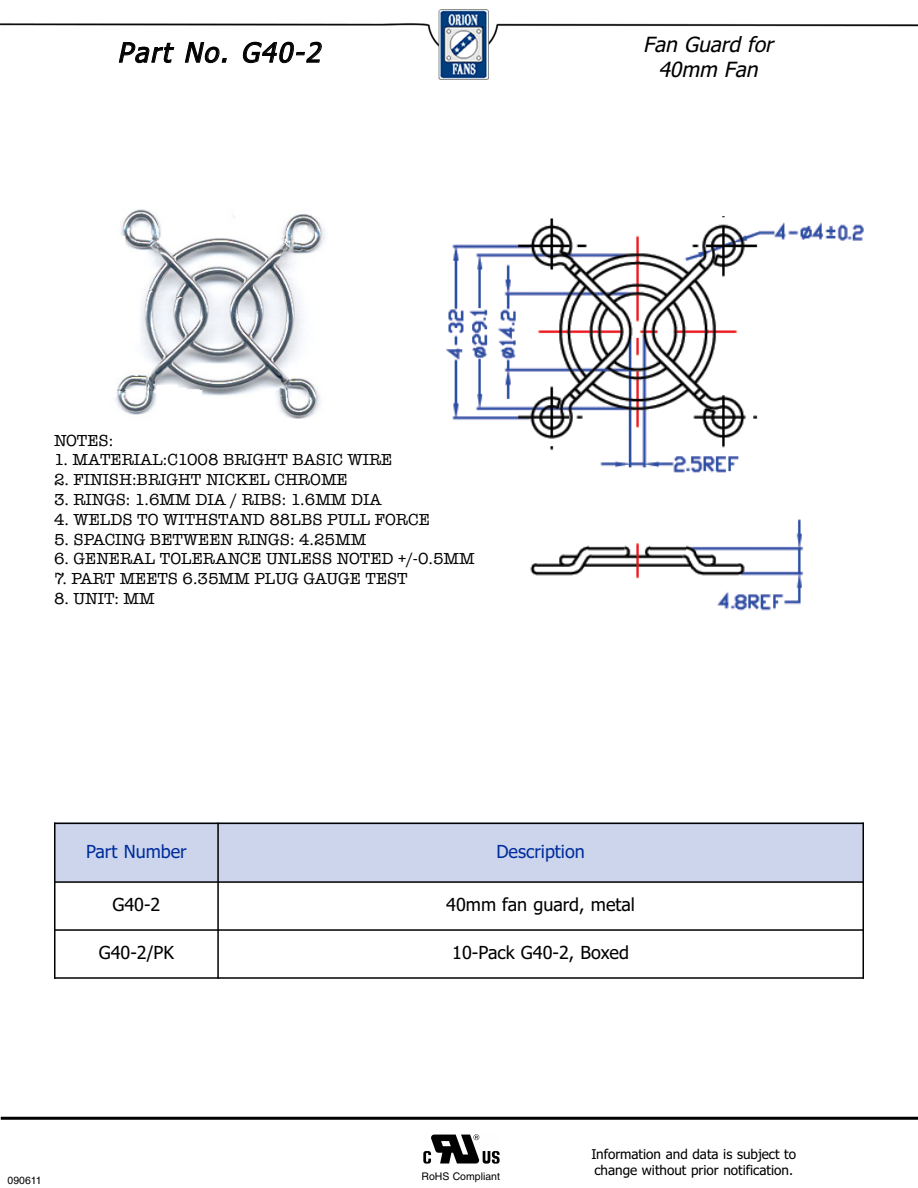
<style>
.page{position:relative;width:918px;height:1188px;background:#fff}
.page>*{position:absolute;margin:0;border:0;box-sizing:border-box;transform-origin:0 0}
.t1{font:italic 27px "Tahoma";color:#000}
.t2{font:italic 21px/25.2px "Tahoma";color:#000;text-align:center}
.t3{font:18px "Tahoma";color:#000}
.t4{font:18px "Tahoma";color:#002d9d}
.t5{font:16.5px "American Typewriter";color:#000}
.t6{font:13.5px/16.2px "Tahoma";color:#000}
.t7{font:10.5px "Helvetica";color:#000}
</style>
<div class="page">
<img style="left:0;top:10px;width:918px;height:69px">
<img style="left:446px;top:216px;width:418px;height:395px">
<img style="left:115px;top:209px;width:210px;height:210px">
<hr style="left:1px;top:1117px;width:917px;height:3px;background:#000">
<img style="left:424px;top:1134px;width:76px;height:30px">
<div style="left:54px;top:823px;width:164px;height:59px;background:#ccd5eb"></div>
<div style="left:218px;top:823px;width:646px;height:59px;background:#ccd5eb"></div>
<hr style="left:54px;top:823px;width:2px;height:156px;background:#000">
<hr style="left:217px;top:823px;width:2px;height:156px;background:#000">
<hr style="left:862px;top:823px;width:2px;height:156px;background:#000">
<hr style="left:54px;top:823px;width:810px;height:1px;background:#000">
<hr style="left:54px;top:881px;width:810px;height:2px;background:#000">
<hr style="left:54px;top:929px;width:810px;height:2px;background:#000">
<hr style="left:54px;top:977px;width:810px;height:2px;background:#000">
<h1 class="t1" style="left:117px;top:37px;width:211px">Part No. G40-2</h1>
<p class="t2" style="left:643px;top:32px;width:137px">Fan Guard for<br>40mm Fan</p>
<p class="t5" style="left:54px;top:431px;width:61px">NOTES:</p>
<p class="t5" style="left:54px;top:451px;width:340px">1. MATERIAL:C1008 BRIGHT BASIC WIRE</p>
<p class="t5" style="left:54px;top:470px;width:295px">2. FINISH:BRIGHT NICKEL CHROME</p>
<p class="t5" style="left:54px;top:490px;width:329px">3. RINGS: 1.6MM DIA / RIBS: 1.6MM DIA</p>
<p class="t5" style="left:54px;top:510px;width:377px">4. WELDS TO WITHSTAND 88LBS PULL FORCE</p>
<p class="t5" style="left:54px;top:530px;width:314px">5. SPACING BETWEEN RINGS: 4.25MM</p>
<p class="t5" style="left:54px;top:550px;width:422px">6. GENERAL TOLERANCE UNLESS NOTED +/-0.5MM</p>
<p class="t5" style="left:54px;top:569px;width:355px">7. PART MEETS 6.35MM PLUG GAUGE TEST</p>
<p class="t5" style="left:54px;top:589px;width:102px">8. UNIT: MM</p>
<p class="t4" style="left:86px;top:841px;width:102px">Part Number</p>
<p class="t4" style="left:496px;top:841px;width:90px">Description</p>
<p class="t3" style="left:112px;top:894px;width:50px">G40-2</p>
<p class="t3" style="left:446px;top:894px;width:190px">40mm fan guard, metal</p>
<p class="t3" style="left:99px;top:942px;width:77px">G40-2/PK</p>
<p class="t3" style="left:452px;top:942px;width:178px">10-Pack G40-2, Boxed</p>
<p class="t7" style="left:8px;top:1176px;width:36px">090611</p>
<p class="t7" style="left:422px;top:1172px;width:80px">RoHS Compliant</p>
<p class="t6" style="left:591px;top:1146px;width:206px">Information and data is subject to change without prior notification.</p>
</div>
